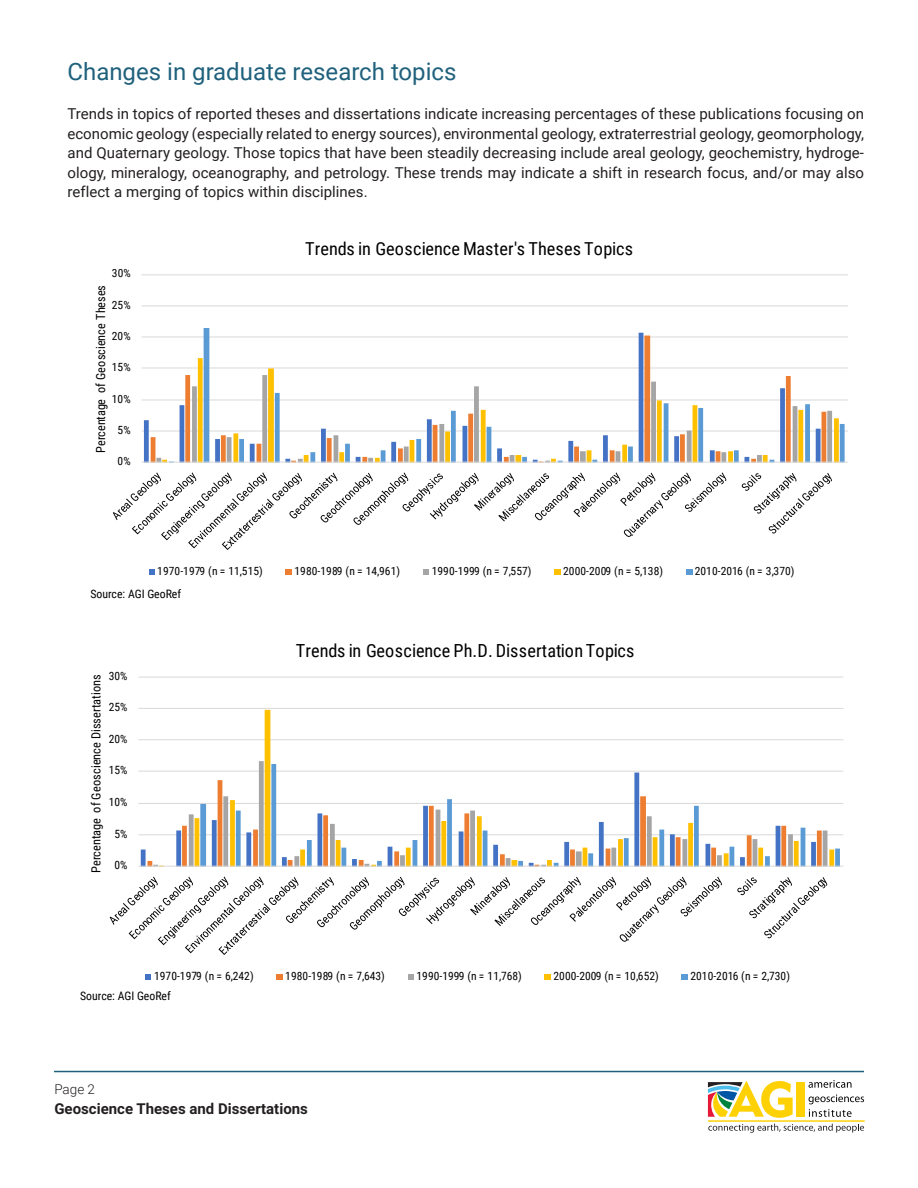
<style>
.page{position:relative;width:918px;height:1188px;background:#fff}
.page>*{position:absolute;margin:0;border:0;box-sizing:border-box;transform-origin:0 0}
.h2_subhead{font:24px "Roboto";color:#1f617c}
.t1{font:18px "Roboto Condensed";letter-spacing:.005em;color:#000}
.t2{font:17.85px "Roboto Condensed";letter-spacing:.005em;color:#000}
.body{font:15px/19.5px "Roboto";color:#231f20;text-align:justify}
.t3{font:700 15px "Roboto";color:#231f20}
.t4{font:300 13.5px "Roboto";color:#231f20}
.t5{font:12.45px "Roboto Condensed";color:#000}
.t6{font:11.7px "Roboto Condensed";color:#000}
.t7{font:11.4px "Roboto Condensed";letter-spacing:.005em;color:#000}
.t8{font:11.25px "Roboto Condensed";letter-spacing:.005em;color:#000}
</style>
<div class="page">
<hr style="left:138px;top:677px;width:705px;height:1px;background:#d9d9d9">
<hr style="left:138px;top:708px;width:705px;height:1px;background:#d9d9d9">
<hr style="left:138px;top:740px;width:705px;height:1px;background:#d9d9d9">
<hr style="left:138px;top:771px;width:705px;height:1px;background:#d9d9d9">
<hr style="left:138px;top:803px;width:705px;height:1px;background:#d9d9d9">
<hr style="left:138px;top:835px;width:705px;height:1px;background:#d9d9d9">
<svg style="left:159px;top:710px;width:675px;height:156px"></svg>
<svg style="left:200px;top:764px;width:640px;height:102px"></svg>
<hr style="left:138px;top:866px;width:705px;height:1px;background:#d9d9d9">
<svg style="left:110px;top:877px;width:612px;height:78px"></svg>
<svg style="left:737px;top:877px;width:90px;height:61px"></svg>
<svg style="left:146px;top:974px;width:5px;height:6px"></svg>
<div style="left:276px;top:974px;width:7px;height:6px;background:#ed7d31"></div>
<svg style="left:408px;top:974px;width:6px;height:6px"></svg>
<div style="left:544px;top:974px;width:7px;height:6px;background:#ffc000"></div>
<div style="left:681px;top:974px;width:7px;height:6px;background:#5b9bd5"></div>
<hr style="left:142px;top:275px;width:706px;height:1px;background:#d9d9d9">
<hr style="left:142px;top:306px;width:706px;height:1px;background:#d9d9d9">
<hr style="left:142px;top:337px;width:706px;height:1px;background:#d9d9d9">
<hr style="left:142px;top:368px;width:706px;height:1px;background:#d9d9d9">
<hr style="left:142px;top:400px;width:706px;height:1px;background:#d9d9d9">
<hr style="left:142px;top:431px;width:706px;height:1px;background:#d9d9d9">
<svg style="left:169px;top:328px;width:676px;height:134px"></svg>
<hr style="left:142px;top:462px;width:706px;height:1px;background:#d9d9d9">
<svg style="left:113px;top:472px;width:613px;height:78px"></svg>
<svg style="left:742px;top:473px;width:90px;height:61px"></svg>
<svg style="left:149px;top:569px;width:6px;height:5px"></svg>
<svg style="left:285px;top:569px;width:7px;height:5px"></svg>
<svg style="left:423px;top:569px;width:6px;height:5px"></svg>
<svg style="left:554px;top:569px;width:7px;height:5px"></svg>
<svg style="left:686px;top:569px;width:7px;height:5px"></svg>
<svg style="left:809px;top:1080px;width:43px;height:8px"></svg>
<svg style="left:809px;top:1094px;width:55px;height:23px"></svg>
<svg style="left:708px;top:1081px;width:85px;height:37px"></svg>
<div style="left:796px;top:1082px;width:9px;height:35px;background:#fed105"></div>
<svg style="left:708px;top:1124px;width:156px;height:9px"></svg>
<hr style="left:708px;top:1120px;width:157px;height:2px;background:#fed105">
<hr style="left:54px;top:1071px;width:810px;height:1px;background:#1f617c">
<h2 class="h2_subhead" style="left:68px;top:55px;width:391px">Changes in graduate research topics</h2>
<p class="body" style="left:68px;top:103px;width:798px">Trends in topics of reported theses and dissertations indicate increasing percentages of these publications focusing on economic geology (especially related to energy sources), environmental geology, extraterrestrial geology, geomorphology, and Quaternary geology. Those topics that have been steadily decreasing include areal geology, geochemistry, hydroge&shy;ology, mineralogy, oceanography, and petrology. These trends may indicate a shift in research focus, and/or may also reflect a merging of topics within disciplines.</p>
<p class="t8" style="left:112px;top:266px;width:20px">30%</p>
<p class="t5" style="left:92px;top:453px;width:169px;rotate:-90deg">Percentage of Geoscience Theses</p>
<p class="t8" style="left:112px;top:297px;width:20px">25%</p>
<p class="t8" style="left:112px;top:328px;width:20px">20%</p>
<p class="t8" style="left:112px;top:359px;width:20px">15%</p>
<p class="t8" style="left:112px;top:391px;width:20px">10%</p>
<p class="t8" style="left:118px;top:422px;width:15px">5%</p>
<p class="t8" style="left:118px;top:453px;width:15px">0%</p>
<p class="t2" style="left:305px;top:236px;width:329px">Trends in Geoscience Master's Theses Topics</p>
<p class="t8" style="left:157px;top:563px;width:107px">1970-1979 (n = 11,515)</p>
<p class="t8" style="left:294px;top:563px;width:107px">1980-1989 (n = 14,961)</p>
<p class="t8" style="left:432px;top:563px;width:101px">1990-1999 (n = 7,557)</p>
<p class="t8" style="left:563px;top:563px;width:101px">2000-2009 (n = 5,138)</p>
<p class="t8" style="left:695px;top:563px;width:101px">2010-2016 (n = 3,370)</p>
<p class="t6" style="left:90px;top:586px;width:92px">Source: AGI GeoRef</p>
<p class="t7" style="left:109px;top:668px;width:20px">30%</p>
<p class="t5" style="left:87px;top:873px;width:200px;rotate:-90deg">Percentage of Geoscience Dissertations</p>
<p class="t7" style="left:109px;top:699px;width:20px">25%</p>
<p class="t7" style="left:109px;top:731px;width:20px">20%</p>
<p class="t7" style="left:109px;top:762px;width:20px">15%</p>
<p class="t7" style="left:109px;top:794px;width:20px">10%</p>
<p class="t7" style="left:114px;top:826px;width:15px">5%</p>
<p class="t7" style="left:114px;top:857px;width:15px">0%</p>
<p class="t1" style="left:296px;top:638px;width:340px">Trends in Geoscience Ph.D. Dissertation Topics</p>
<p class="t7" style="left:154px;top:968px;width:101px">1970-1979 (n = 6,242)</p>
<p class="t7" style="left:285px;top:968px;width:101px">1980-1989 (n = 7,643)</p>
<p class="t7" style="left:417px;top:968px;width:107px">1990-1999 (n = 11,768)</p>
<p class="t7" style="left:553px;top:968px;width:107px">2000-2009 (n = 10,652)</p>
<p class="t7" style="left:690px;top:968px;width:101px">2010-2016 (n = 2,730)</p>
<p class="t6" style="left:80px;top:988px;width:92px">Source: AGI GeoRef</p>
<p class="t4" style="left:54px;top:1080px;width:42px">Page 2</p>
<p class="t3" style="left:54px;top:1098px;width:255px">Geoscience Theses and Dissertations</p>
</div>
